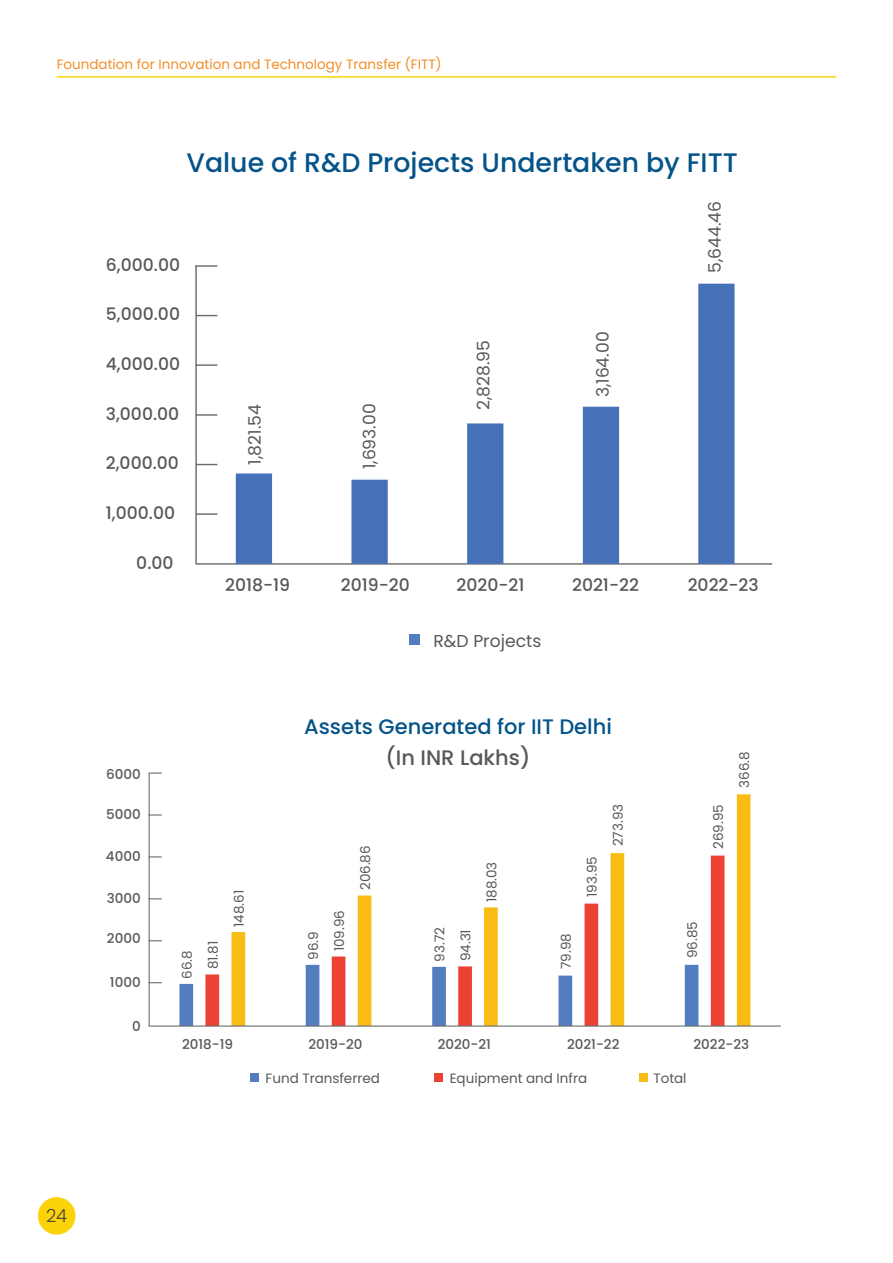
<style>
.page{position:relative;width:893px;height:1263px;background:#fff}
.page>*{position:absolute;margin:0;border:0;box-sizing:border-box;transform-origin:0 0}
.t1{font:500 26.85px "Poppins";color:#045389}
.t2{font:500 21px/31.2px "Poppins";color:#045389;text-align:center}
.t3{font:300 18px "Poppins";color:#403f3f}
.t4{font:500 17.25px "Poppins";color:#57585a}
.t5{font:17.25px "Poppins";color:#57585a}
.t6{font:13.5px "Poppins";letter-spacing:-.005em;color:#57585a}
.t7{font:500 13.5px "Poppins";color:#57585a}
.t8{font:13.5px "Poppins";color:#f28f2a}
.s1{color:#57585a}
</style>
<div class="page">
<div style="left:38px;top:1197px;width:37px;height:38px;background:#fcd308;border-radius:50%"></div>
<hr style="left:57px;top:76px;width:779px;height:2px;background:#fcd308">
<div style="left:409px;top:635px;width:10px;height:10px;background:#527dbf"></div>
<svg style="left:195px;top:265px;width:577px;height:300px"></svg>
<svg style="left:236px;top:284px;width:498px;height:280px"></svg>
<hr style="left:149px;top:773px;width:1px;height:253px;background:#6c6d70">
<svg style="left:179px;top:983px;width:15px;height:42px"></svg>
<svg style="left:205px;top:974px;width:15px;height:51px"></svg>
<svg style="left:231px;top:794px;width:519px;height:231px"></svg>
<hr style="left:148px;top:1025px;width:633px;height:2px;background:#6c6d70">
<div style="left:250px;top:1073px;width:8px;height:9px;background:#527dbf"></div>
<div style="left:434px;top:1073px;width:8px;height:9px;background:#eb4234"></div>
<div style="left:639px;top:1073px;width:9px;height:9px;background:#f9bc14"></div>
<svg style="left:148px;top:982px;width:14px;height:1px"></svg>
<svg style="left:148px;top:940px;width:14px;height:1px"></svg>
<svg style="left:148px;top:898px;width:14px;height:1px"></svg>
<svg style="left:148px;top:856px;width:14px;height:1px"></svg>
<svg style="left:148px;top:814px;width:14px;height:1px"></svg>
<svg style="left:148px;top:772px;width:14px;height:2px"></svg>
<p class="t8" style="left:57px;top:57px;width:387px">Foundation for Innovation and Technology Transfer (FITT)</p>
<p class="t1" style="left:186px;top:147px;width:553px">Value of R&amp;D Projects Undertaken by FITT</p>
<p class="t4" style="left:106px;top:254px;width:76px">6,000.00</p>
<p class="t4" style="left:106px;top:304px;width:76px">5,000.00</p>
<p class="t4" style="left:106px;top:354px;width:76px">4,000.00</p>
<p class="t4" style="left:106px;top:403px;width:75px">3,000.00</p>
<p class="t4" style="left:106px;top:453px;width:75px">2,000.00</p>
<p class="t4" style="left:106px;top:503px;width:71px">1,000.00</p>
<p class="t4" style="left:136px;top:552px;width:39px">0.00</p>
<p class="t5" style="left:248px;top:464px;width:62px;rotate:-90deg">1,821.54</p>
<p class="t5" style="left:362px;top:469px;width:68px;rotate:-90deg">1,693.00</p>
<p class="t5" style="left:476px;top:410px;width:72px;rotate:-90deg">2,828.95</p>
<p class="t5" style="left:596px;top:397px;width:68px;rotate:-90deg">3,164.00</p>
<p class="t5" style="left:708px;top:273px;width:74px;rotate:-90deg">5,644.46</p>
<p class="t4" style="left:225px;top:575px;width:66px">2018-19</p>
<p class="t4" style="left:341px;top:575px;width:70px">2019-20</p>
<p class="t4" style="left:456px;top:575px;width:69px">2020-21</p>
<p class="t4" style="left:572px;top:575px;width:68px">2021-22</p>
<p class="t4" style="left:688px;top:575px;width:73px">2022-23</p>
<p class="t5" style="left:433px;top:633px;width:109px">R&amp;D Projects</p>
<p class="t7" style="left:106px;top:767px;width:36px">6000</p>
<p class="t7" style="left:106px;top:807px;width:36px">5000</p>
<p class="t7" style="left:106px;top:849px;width:36px">4000</p>
<p class="t7" style="left:107px;top:890px;width:35px">3000</p>
<p class="t7" style="left:107px;top:930px;width:35px">2000</p>
<p class="t7" style="left:110px;top:974px;width:32px">1000</p>
<p class="t7" style="left:132px;top:1018px;width:10px">0</p>
<p class="t6" style="left:182px;top:979px;width:30px;rotate:-90deg">66.8</p>
<p class="t6" style="left:208px;top:969px;width:30px;rotate:-90deg">81.81</p>
<p class="t6" style="left:234px;top:927px;width:38px;rotate:-90deg">148.61</p>
<p class="t2" style="left:304px;top:711px;width:309px">Assets Generated for IIT Delhi <span class="s1">(In INR Lakhs)</span></p>
<p class="t6" style="left:360px;top:890px;width:46px;rotate:-90deg">206.86</p>
<p class="t6" style="left:486px;top:902px;width:42px;rotate:-90deg">188.03</p>
<p class="t6" style="left:587px;top:897px;width:42px;rotate:-90deg">193.95</p>
<p class="t6" style="left:613px;top:846px;width:44px;rotate:-90deg">273.93</p>
<p class="t6" style="left:334px;top:951px;width:43px;rotate:-90deg">109.96</p>
<p class="t6" style="left:308px;top:960px;width:30px;rotate:-90deg">96.9</p>
<p class="t6" style="left:434px;top:962px;width:36px;rotate:-90deg">93.72</p>
<p class="t6" style="left:561px;top:969px;width:37px;rotate:-90deg">79.98</p>
<p class="t6" style="left:687px;top:958px;width:38px;rotate:-90deg">96.85</p>
<p class="t6" style="left:460px;top:961px;width:34px;rotate:-90deg">94.31</p>
<p class="t6" style="left:713px;top:849px;width:46px;rotate:-90deg">269.95</p>
<p class="t6" style="left:739px;top:788px;width:38px;rotate:-90deg">366.8</p>
<p class="t7" style="left:182px;top:1036px;width:52px">2018-19</p>
<p class="t7" style="left:308px;top:1036px;width:56px">2019-20</p>
<p class="t7" style="left:438px;top:1036px;width:55px">2020-21</p>
<p class="t7" style="left:567px;top:1036px;width:54px">2021-22</p>
<p class="t7" style="left:693px;top:1036px;width:57px">2022-23</p>
<h3 class="t3" style="left:46px;top:1205px;width:22px">24</h3>
<p class="t6" style="left:266px;top:1072px;width:116px">Fund Transferred</p>
<p class="t6" style="left:450px;top:1072px;width:139px">Equipment and Infra</p>
<p class="t6" style="left:653px;top:1072px;width:35px">Total</p>
</div>
